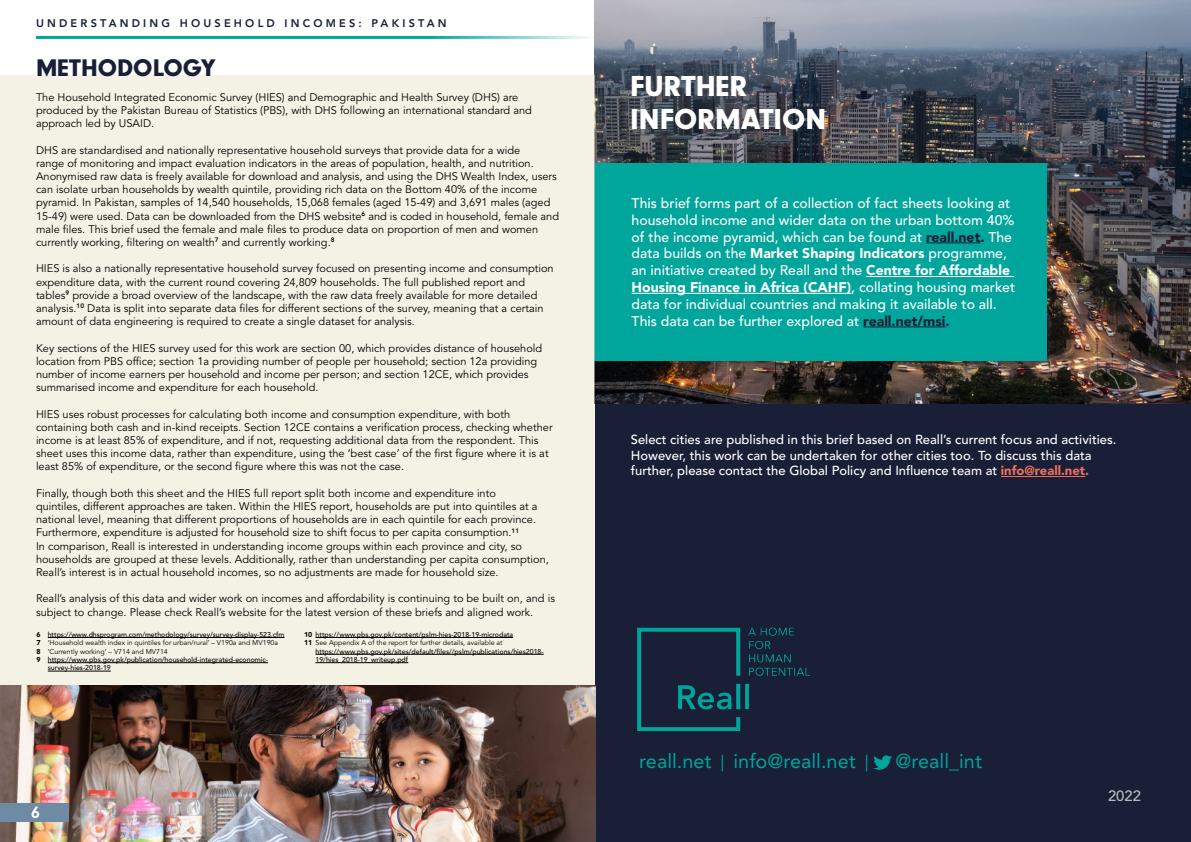
<style>
.page{position:relative;width:1191px;height:842px;background:#fff}
.page>*{position:absolute;margin:0;border:0;box-sizing:border-box;transform-origin:0 0}
.t1{font:900 30px/33px "Neuzeit Gro";color:#fff}
.t2{font:900 25px "Neuzeit Gro";color:#191f36}
.t3{font:19.9px "Avenir LT Std";color:#00a59b}
.t4{font:700 17.3px "Neuzeit Gro";color:#fff}
.t5{font:500 14.8px "Avenir LT Std";color:#fff}
.t6{font:500 14px/16.8px "Avenir LT Std";color:#fff}
.t7{font:500 13px/15.6px "Avenir LT Std";color:#fff}
.t8{font:11px/13.2px "Avenir LT Std";color:#000}
.t9{font:800 11px "Avenir LT Std";letter-spacing:.29em;color:#191f36}
.t10{font:500 7px/8.4px "Avenir LT Std";color:#000}
.t11{font:7px "Avenir LT Std";color:#000}
.s1{font-weight:900}
.s2{font-weight:400}
.s3{font-weight:900;color:#191f36}
.s4{font-weight:900;color:#ee6f5c}
.s5{font-family:"Neuzeit Gro";font-weight:300}
</style>
<div class="page">
<div style="left:595px;top:404px;width:595px;height:438px;background:#191f36"></div>
<img style="left:595px;top:0;width:595px;height:404px">
<div style="left:595px;top:163px;width:452px;height:198px;background:#00a59b"></div>
<hr style="left:926px;top:243px;width:54px;height:1px;background:#191f36">
<hr style="left:866px;top:276px;width:148px;height:1px;background:#fff">
<hr style="left:631px;top:293px;width:220px;height:1px;background:#fff">
<hr style="left:863px;top:327px;width:82px;height:1px;background:#191f36">
<hr style="left:1001px;top:476px;width:84px;height:1px;background:#ee6f5c">
<img style="left:637px;top:627px;width:173px;height:104px">
<img style="left:874px;top:755px;width:17px;height:15px">
<div style="left:0;top:76px;width:595px;height:766px;background:#f4f2e4"></div>
<hr style="left:48px;top:637px;width:236px;height:1px;background:#000">
<hr style="left:48px;top:662px;width:220px;height:1px;background:#000">
<hr style="left:48px;top:671px;width:63px;height:1px;background:#000">
<hr style="left:315px;top:637px;width:198px;height:1px;background:#000">
<hr style="left:315px;top:654px;width:229px;height:1px;background:#000">
<hr style="left:315px;top:662px;width:93px;height:1px;background:#000">
<hr style="left:36px;top:36px;width:559px;height:3px;background:#00a59b">
<img style="left:0;top:685px;width:595px;height:157px">
<div style="left:0;top:804px;width:68px;height:18px;background:#6d8ba4"></div>
<p class="t9" style="left:36px;top:17px;width:412px">UNDERSTANDING HOUSEHOLD INCOMES: PAKISTAN</p>
<h2 class="t2" style="left:36px;top:53px;width:181px">METHODOLOGY</h2>
<p class="t8" style="left:36px;top:91px;width:497px">The Household Integrated Economic Survey (HIES) and Demographic and Health Survey (DHS) are produced by the Pakistan Bureau of Statistics (PBS), with DHS following an international standard and approach led by USAID.</p>
<p class="t8" style="left:36px;top:144px;width:524px">DHS are standardised and nationally representative household surveys that provide data for a wide<br>range of monitoring and impact evaluation indicators in the areas of population, health, and nutrition.<br>Anonymised raw data is freely available for download and analysis, and using the DHS Wealth Index, users can isolate urban households by wealth quintile, providing rich data on the Bottom 40% of the income pyramid. In Pakistan, samples of 14,540 households, 15,068 females (aged 15-49) and 3,691 males (aged 15-49) were used. Data can be downloaded from the DHS website<sup>6</sup> and is coded in household, female and male files. This brief used the female and male files to produce data on proportion of men and women currently working, filtering on wealth<sup>7</sup> and currently working.<sup>8</sup></p>
<p class="t8" style="left:36px;top:262px;width:519px">HIES is also a nationally representative household survey focused on presenting income and consumption expenditure data, with the current round covering 24,809 households. The full published report and tables<sup>9</sup> provide a broad overview of the landscape, with the raw data freely available for more detailed analysis.<sup>10</sup> Data is split into separate data files for different sections of the survey, meaning that a certain amount of data engineering is required to create a single dataset for analysis.</p>
<p class="t8" style="left:36px;top:342px;width:508px">Key sections of the HIES survey used for this work are section 00, which provides distance of household location from PBS office; section 1a providing number of people per household; section 12a providing number of income earners per household and income per person; and section 12CE, which provides summarised income and expenditure for each household.</p>
<p class="t8" style="left:36px;top:408px;width:518px">HIES uses robust processes for calculating both income and consumption expenditure, with both containing both cash and in-kind receipts. Section 12CE contains a verification process, checking whether income is at least 85% of expenditure, and if not, requesting additional data from the respondent. This sheet uses this income data, rather than expenditure, using the ‘best case’ of the first figure where it is at least 85% of expenditure, or the second figure where this was not the case.</p>
<p class="t8" style="left:36px;top:487px;width:514px">Finally, though both this sheet and the HIES full report split both income and expenditure into<br>quintiles, different approaches are taken. Within the HIES report, households are put into quintiles at a national level, meaning that different proportions of households are in each quintile for each province.<br>Furthermore, expenditure is adjusted for household size to shift focus to per capita consumption.<sup>11<br></sup>In comparison, Reall is interested in understanding income groups within each province and city, so households are grouped at these levels. Additionally, rather than understanding per capita consumption, Reall’s interest is in actual household incomes, so no adjustments are made for household size.</p>
<p class="t8" style="left:36px;top:592px;width:520px">Reall’s analysis of this data and wider work on incomes and affordability is continuing to be built on, and is subject to change. Please check Reall’s website for the latest version of these briefs and aligned work.</p>
<p class="t10" style="left:36px;top:630px;width:249px"><span class="s1">6</span> https://www.dhsprogram.com/methodology/survey/survey-display-523.cfm</p>
<p class="t11" style="left:36px;top:639px;width:243px"><span class="s1">7</span> ‘Household wealth index in quintiles for urban/rural’ – V190a and MV190a</p>
<p class="t11" style="left:36px;top:647px;width:133px"><span class="s1">8</span> ‘Currently working’ – V714 and MV714</p>
<p class="t10" style="left:36px;top:655px;width:233px"><span class="s1">9</span> https://www.pbs.gov.pk/publication/household-integrated-economic-</p>
<p class="t10" style="left:48px;top:664px;width:65px">survey-hies-2018-19</p>
<p class="t10" style="left:304px;top:630px;width:210px"><span class="s1">10</span> https://www.pbs.gov.pk/content/pslm-hies-2018-19-microdata<br><span class="s1">11</span> <span class="s2">See Appendix A of the report for further details, available at</span></p>
<p class="t10" style="left:315px;top:647px;width:230px">https://www.pbs.gov.pk/sites/default/files//pslm/publications/hies2018-<br>19/hies_2018-19_writeup.pdf</p>
<h3 class="t4" style="left:31px;top:803px;width:10px">6</h3>
<h1 class="t1" style="left:630px;top:70px;width:197px">FURTHER<br>INFORMATION</h1>
<p class="t6" style="left:631px;top:195px;width:385px">This brief forms part of a collection of fact sheets looking at household income and wider data on the urban bottom 40% of the income pyramid, which can be found at <span class="s3">reall.net.</span> The data builds on the <span class="s1">Market Shaping Indicators</span> programme, an initiative created by Reall and the <span class="s1">Centre for Affordable Housing Finance in Africa (CAHF)</span>, collating housing market data for individual countries and making it available to all.<br>This data can be further explored at <span class="s3">reall.net/msi.</span></p>
<p class="t7" style="left:631px;top:432px;width:487px">Select cities are published in this brief based on Reall’s current focus and activities.<br>However, this work can be undertaken for other cities too. To discuss this data further, please contact the Global Policy and Influence team at <span class="s4">info@reall.net.</span></p>
<h3 class="t3" style="left:639px;top:750px;width:344px">reall.net <span class="s5">|</span> info@reall.net <span class="s5">|</span> @reall_int</h3>
<h3 class="t5" style="left:1108px;top:787px;width:34px">2022</h3>
</div>
